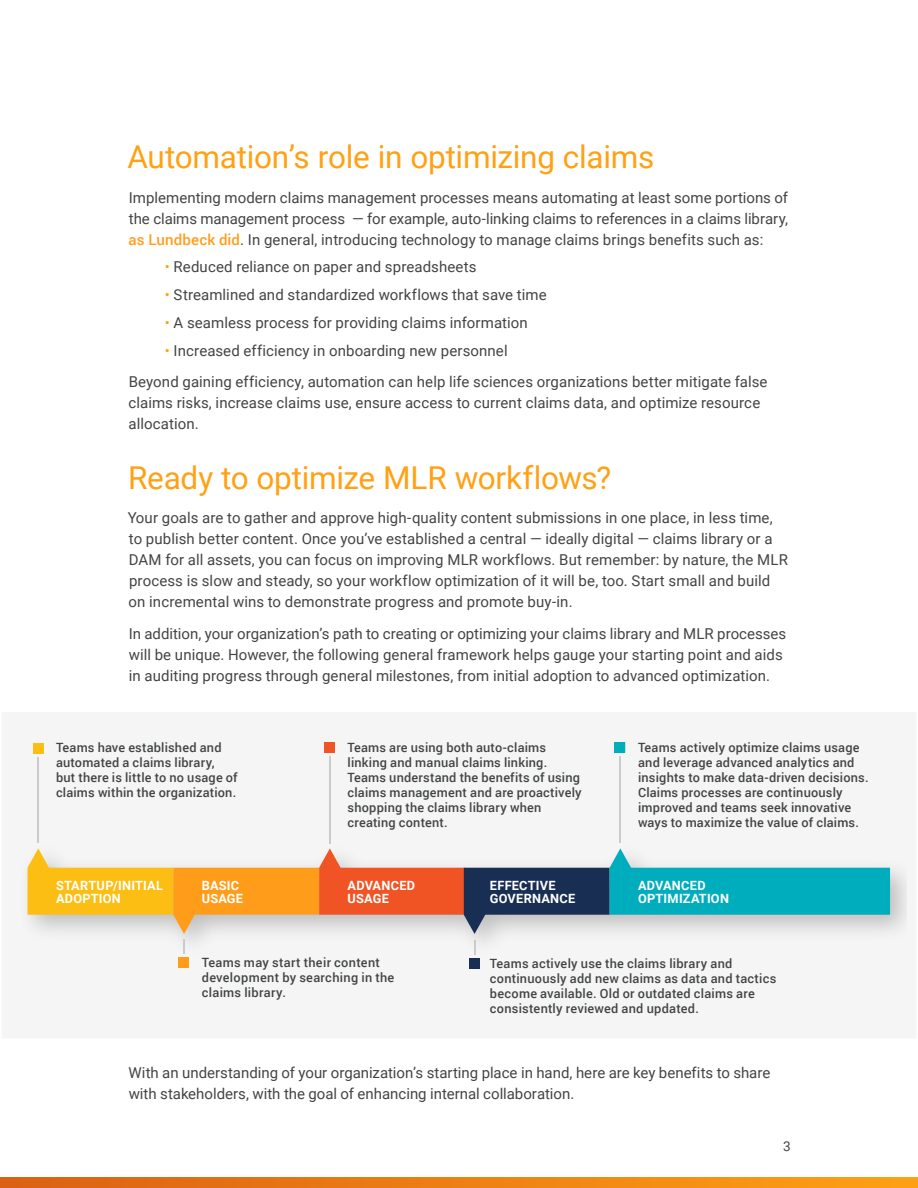
<style>
.page{position:relative;width:918px;height:1188px;background:#fff}
.page>*{position:absolute;margin:0;border:0;box-sizing:border-box;transform-origin:0 0}
.t1{font:31.5px "Roboto";letter-spacing:-.005em;color:#ffa114}
.Body{font:15px/21px "Roboto";letter-spacing:.005em;color:#444}
.t2{font:13.5px "Roboto";color:#444}
.t3{font:500 12.75px/15px "Roboto";letter-spacing:.015em;color:#434545}
.t4{font:700 12.75px/13.5px "Roboto";letter-spacing:.02em;color:#fff}
.s1{font-weight:500;color:#ff9d1b}
.s2{color:#ffa114}
</style>
<div class="page">
<svg style="left:0;top:1177px;width:918px;height:11px;background:#ec8014"></svg>
<div style="left:1px;top:711px;width:916px;height:328px;background:#f5f5f5"></div>
<img style="left:27px;top:831px;width:880px;height:99px">
<svg style="left:615px;top:742px;width:11px;height:11px"></svg>
<hr style="left:619px;top:756px;width:1px;height:87px;background:#cbcbcb">
<svg style="left:325px;top:742px;width:10px;height:11px"></svg>
<hr style="left:329px;top:756px;width:1px;height:88px;background:#cbcbcb">
<svg style="left:33px;top:743px;width:11px;height:10px"></svg>
<hr style="left:38px;top:757px;width:1px;height:85px;background:#cbcbcb">
<svg style="left:28px;top:848px;width:862px;height:121px"></svg>
<h1 class="t1" style="left:127px;top:135px;width:528px">Automation’s role in optimizing claims</h1>
<p class="Body" style="left:129px;top:186px;width:661px;text-align:justify">Implementing modern claims management processes means automating at least some portions of the claims management process — for example, auto-linking claims to references in a claims library, <span class="s1">as Lundbeck did</span>. In general, introducing technology to manage claims brings benefits such as:</p>
<p class="Body" style="left:165px;top:256px;width:313px"><span class="s2">•</span> Reduced reliance on paper and spreadsheets</p>
<p class="Body" style="left:165px;top:284px;width:383px"><span class="s2">•</span> Streamlined and standardized workflows that save time</p>
<p class="Body" style="left:165px;top:311px;width:364px"><span class="s2">•</span> A seamless process for providing claims information</p>
<p class="Body" style="left:165px;top:339px;width:344px"><span class="s2">•</span> Increased efficiency in onboarding new personnel</p>
<p class="Body" style="left:129px;top:371px;width:640px">Beyond gaining efficiency, automation can help life sciences organizations better mitigate false claims risks, increase claims use, ensure access to current claims data, and optimize resource allocation.</p>
<h1 class="t1" style="left:128px;top:455px;width:485px">Ready to optimize MLR workflows?</h1>
<p class="Body" style="left:128px;top:507px;width:662px">Your goals are to gather and approve high-quality content submissions in one place, in less time, to publish better content. Once you’ve established a central — ideally digital — claims library or a DAM for all assets, you can focus on improving MLR workflows. But remember: by nature, the MLR process is slow and steady, so your workflow optimization of it will be, too. Start small and build on incremental wins to demonstrate progress and promote buy-in.</p>
<p class="Body" style="left:129px;top:622px;width:659px">In addition, your organization’s path to creating or optimizing your claims library and MLR processes will be unique. However, the following general framework helps gauge your starting point and aids in auditing progress through general milestones, from initial adoption to advanced optimization.</p>
<p class="t3" style="left:56px;top:740px;width:183px">Teams have established and automated a claims library,<br>but there is little to no usage of claims within the organization.</p>
<p class="t3" style="left:348px;top:739px;width:236px">Teams are using both auto-claims linking and manual claims linking.<br>Teams understand the benefits of using claims management and are proactively shopping the claims library when creating content.</p>
<p class="t3" style="left:638px;top:739px;width:232px">Teams actively optimize claims usage and leverage advanced analytics and insights to make data-driven decisions.<br>Claims processes are continuously improved and teams seek innovative ways to maximize the value of claims.</p>
<p class="t4" style="left:56px;top:878px;width:108px">STARTUP/INITIAL<br>ADOPTION</p>
<p class="t4" style="left:202px;top:878px;width:43px">BASIC<br>USAGE</p>
<p class="t4" style="left:348px;top:878px;width:69px">ADVANCED<br>USAGE</p>
<p class="t4" style="left:490px;top:878px;width:87px">EFFECTIVE<br>GOVERNANCE</p>
<p class="t4" style="left:638px;top:878px;width:92px">ADVANCED<br>OPTIMIZATION</p>
<p class="t3" style="left:202px;top:955px;width:194px">Teams may start their content development by searching in the claims library.</p>
<p class="t3" style="left:490px;top:956px;width:288px">Teams actively use the claims library and continuously add new claims as data and tactics become available. Old or outdated claims are consistently reviewed and updated.</p>
<p class="Body" style="left:129px;top:1062px;width:643px">With an understanding of your organization’s starting place in hand, here are key benefits to share with stakeholders, with the goal of enhancing internal collaboration.</p>
<p class="t2" style="left:783px;top:1137px;width:9px">3</p>
</div>
